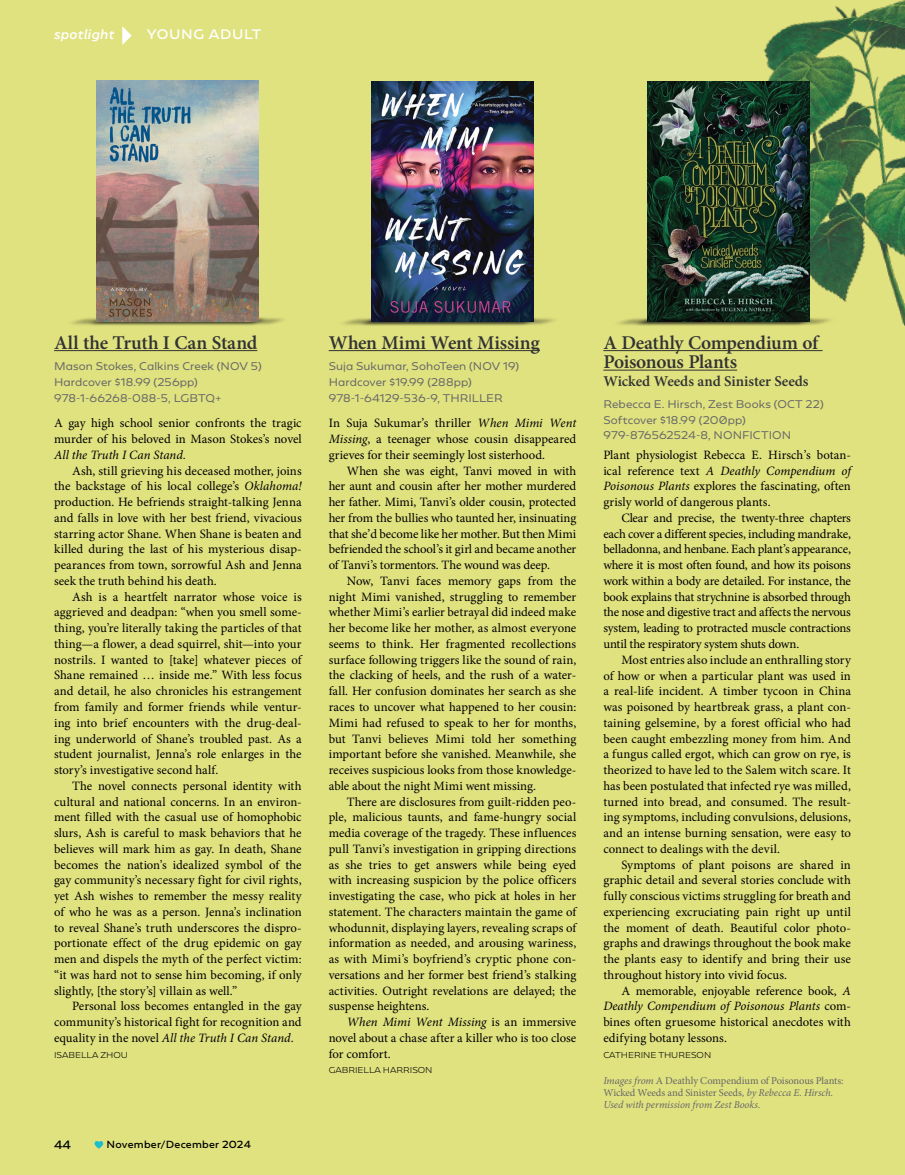
<style>
.page{position:relative;width:905px;height:1175px;background:#fff}
.page>*{position:absolute;margin:0;border:0;box-sizing:border-box;transform-origin:0 0}
.t1{font:600 19.5px/19.5px "Minion Pro";letter-spacing:-.01em;color:#323333}
.t2{font:600 15px "Minion Pro";color:#323333}
.t3{font:12.75px/15.8px "Minion Pro";color:#000;text-align:justify}
.t4{font:italic 12.75px "Minion Pro";color:#000}
.t5{font:12px "Geometrica";letter-spacing:.055em;color:#fff}
.t6{font:italic 12px "Geometrica";letter-spacing:.02em;color:#fff}
.t7{font:10.5px/12px "Minion Pro";letter-spacing:-.005em;color:#666767}
.t8{font:10.5px "Geometrica";color:#000}
.t9{font:9.75px/15.8px "Geometrica";letter-spacing:.01em;color:#666767}
.t10{font:9px "Geometrica";letter-spacing:.025em;color:#000}
.t11{font:300 7.5px "Geometrica";color:#000}
.s1{font-style:italic}
</style>
<div class="page">
<div style="left:0;top:0;width:904px;height:1174px;background:#e0e280"></div>
<img style="left:743px;top:0;width:161px;height:352px">
<img style="left:343px;top:284px;width:212px;height:42px">
<img style="left:618px;top:284px;width:235px;height:64px">
<img style="left:71px;top:285px;width:212px;height:41px">
<hr style="left:54px;top:350px;width:203px;height:1px;background:#323333">
<hr style="left:329px;top:350px;width:211px;height:1px;background:#323333">
<hr style="left:603px;top:350px;width:219px;height:1px;background:#323333">
<hr style="left:603px;top:369px;width:134px;height:1px;background:#323333">
<img style="left:371px;top:81px;width:162px;height:240px">
<img style="left:647px;top:81px;width:162px;height:240px">
<img style="left:97px;top:81px;width:162px;height:240px">
<svg style="left:122px;top:26px;width:10px;height:19px"></svg>
<svg style="left:94px;top:1141px;width:9px;height:7px"></svg>
<p class="t6" style="left:54px;top:26px;width:62px">spotlight</p>
<p class="t5" style="left:147px;top:26px;width:116px">YOUNG ADULT</p>
<h1 class="t1" style="left:54px;top:332px;width:205px">All the Truth I Can Stand</h1>
<p class="t9" style="left:54px;top:358px;width:209px">Mason Stokes, Calkins Creek (NOV 5)<br>Hardcover $18.99 (256pp)<br>978-1-66268-088-5, LGBTQ+</p>
<p class="t3" style="left:54px;top:415px;width:249px">A gay high school senior confronts the tragic murder of his beloved in Mason Stokes’s novel</p>
<p class="t4" style="left:54px;top:446px;width:134px">All the Truth I Can Stand.</p>
<p class="t3" style="left:54px;top:463px;width:249px;text-indent:18px">Ash, still grieving his deceased mother, joins the backstage of his local college’s <span class="s1">Oklahoma! </span>production. He befriends straight-talking Jenna and falls in love with her best friend, vivacious starring actor Shane. When Shane is beaten and killed during the last of his mysterious disap&shy;pearances from town, sorrowful Ash and Jenna seek the truth behind his death.</p>
<p class="t3" style="left:54px;top:589px;width:249px;text-indent:18px">Ash is a heartfelt narrator whose voice is aggrieved and deadpan: “when you smell some&shy;thing, you’re literally taking the particles of that thing—a flower, a dead squirrel, shit—into your nostrils. I wanted to [take] whatever pieces of Shane remained … inside me.” With less focus and detail, he also chronicles his estrangement from family and former friends while ventur&shy;ing into brief encounters with the drug-deal&shy;ing underworld of Shane’s troubled past. As a student journalist, Jenna’s role enlarges in the story’s investigative second half.</p>
<p class="t3" style="left:54px;top:778px;width:249px;text-indent:18px">The novel connects personal identity with cultural and national concerns. In an environ&shy;ment filled with the casual use of homophobic slurs, Ash is careful to mask behaviors that he believes will mark him as gay. In death, Shane becomes the nation’s idealized symbol of the gay community’s necessary fight for civil rights, yet Ash wishes to remember the messy reality of who he was as a person. Jenna’s inclination to reveal Shane’s truth underscores the dispro&shy;portionate effect of the drug epidemic on gay men and dispels the myth of the perfect victim: “it was hard not to sense him becoming, if only slightly, [the story’s] villain as well.”</p>
<p class="t3" style="left:54px;top:998px;width:249px;text-indent:18px">Personal loss becomes entangled in the gay community’s historical fight for recognition and equality in the novel <span class="s1">All the Truth I Can Stand.</span></p>
<p class="t11" style="left:54px;top:1049px;width:75px">ISABELLA ZHOU</p>
<h1 class="t1" style="left:329px;top:332px;width:212px">When Mimi Went Missing</h1>
<p class="t9" style="left:329px;top:358px;width:192px">Suja Sukumar, SohoTeen (NOV 19)<br>Hardcover $19.99 (288pp)<br>978-1-64129-536-9, THRILLER</p>
<p class="t3" style="left:329px;top:415px;width:249px">In Suja Sukumar’s thriller <span class="s1">When Mimi Went Missing</span>, a teenager whose cousin disappeared grieves for their seemingly lost sisterhood.</p>
<p class="t3" style="left:329px;top:463px;width:249px;text-indent:18px">When she was eight, Tanvi moved in with her aunt and cousin after her mother murdered her father. Mimi, Tanvi’s older cousin, protected her from the bullies who taunted her, insinuating that she’d become like her mother. But then Mimi befriended the school’s it girl and became another of Tanvi’s tormentors. The wound was deep.</p>
<p class="t3" style="left:329px;top:573px;width:249px;text-indent:18px">Now, Tanvi faces memory gaps from the night Mimi vanished, struggling to remember whether Mimi’s earlier betrayal did indeed make her become like her mother, as almost everyone seems to think. Her fragmented recollections surface following triggers like the sound of rain, the clacking of heels, and the rush of a water&shy;fall. Her confusion dominates her search as she races to uncover what happened to her cousin:<br>Mimi had refused to speak to her for months, but Tanvi believes Mimi told her something important before she vanished. Meanwhile, she receives suspicious looks from those knowledge&shy;able about the night Mimi went missing.</p>
<p class="t3" style="left:329px;top:793px;width:249px;text-indent:18px">There are disclosures from guilt-ridden peo&shy;ple, malicious taunts, and fame-hungry social media coverage of the tragedy. These influences pull Tanvi’s investigation in gripping directions as she tries to get answers while being eyed with increasing suspicion by the police officers investigating the case, who pick at holes in her statement. The characters maintain the game of whodunnit, displaying layers, revealing scraps of information as needed, and arousing wariness, as with Mimi’s boyfriend’s cryptic phone con&shy;versations and her former best friend’s stalking activities. Outright revelations are delayed; the suspense heightens.</p>
<p class="t3" style="left:329px;top:1014px;width:249px;text-indent:18px"><span class="s1">When Mimi Went Missing</span> is an immersive novel about a chase after a killer who is too close for comfort.</p>
<p class="t11" style="left:329px;top:1065px;width:105px">GABRIELLA HARRISON</p>
<p class="t8" style="left:54px;top:1137px;width:19px">44</p>
<p class="t10" style="left:107px;top:1137px;width:146px">November/December 2024</p>
<h1 class="t1" style="left:603px;top:332px;width:216px">A Deathly Compendium of<br>Poisonous Plants</h1>
<p class="t2" style="left:603px;top:371px;width:207px">Wicked Weeds and Sinister Seeds</p>
<p class="t9" style="left:603px;top:396px;width:222px">Rebecca E. Hirsch, Zest Books (OCT 22)<br>Softcover $18.99 (200pp)<br>979-876562524-8, NONFICTION</p>
<p class="t3" style="left:603px;top:447px;width:249px">Plant physiologist Rebecca E. Hirsch’s botan&shy;ical reference text <span class="s1">A Deathly Compendium of Poisonous Plants</span> explores the fascinating, often grisly world of dangerous plants.</p>
<p class="t3" style="left:603px;top:510px;width:249px;text-indent:18px">Clear and precise, the twenty-three chapters each cover a different species, including mandrake, belladonna, and henbane. Each plant’s appearance, where it is most often found, and how its poisons work within a body are detailed. For instance, the book explains that strychnine is absorbed through the nose and digestive tract and affects the nervous system, leading to protracted muscle contractions until the respiratory system shuts down.</p>
<p class="t3" style="left:603px;top:652px;width:249px;text-indent:18px">Most entries also include an enthralling story of how or when a particular plant was used in a real-life incident. A timber tycoon in China was poisoned by heartbreak grass, a plant con&shy;taining gelsemine, by a forest official who had been caught embezzling money from him. And a fungus called ergot, which can grow on rye, is theorized to have led to the Salem witch scare. It has been postulated that infected rye was milled, turned into bread, and consumed. The result&shy;ing symptoms, including convulsions, delusions, and an intense burning sensation, were easy to connect to dealings with the devil.</p>
<p class="t3" style="left:603px;top:856px;width:249px;text-indent:18px">Symptoms of plant poisons are shared in graphic detail and several stories conclude with fully conscious victims struggling for breath and experiencing excruciating pain right up until the moment of death. Beautiful color photo&shy;graphs and drawings throughout the book make the plants easy to identify and bring their use throughout history into vivid focus.</p>
<p class="t3" style="left:603px;top:982px;width:249px;text-indent:18px">A memorable, enjoyable reference book, <span class="s1">A Deathly Compendium of Poisonous Plants</span> com&shy;bines often gruesome historical anecdotes with edifying botany lessons.</p>
<p class="t11" style="left:603px;top:1049px;width:109px">CATHERINE THURESON</p>
<p class="t7" style="left:603px;top:1074px;width:242px"><span class="s1">Images from</span> A Deathly Compendium of Poisonous Plants:<br>Wicked Weeds and Sinister Seeds<span class="s1">, by Rebecca E. Hirsch.<br>Used with permission from Zest Books.</span></p>
</div>
